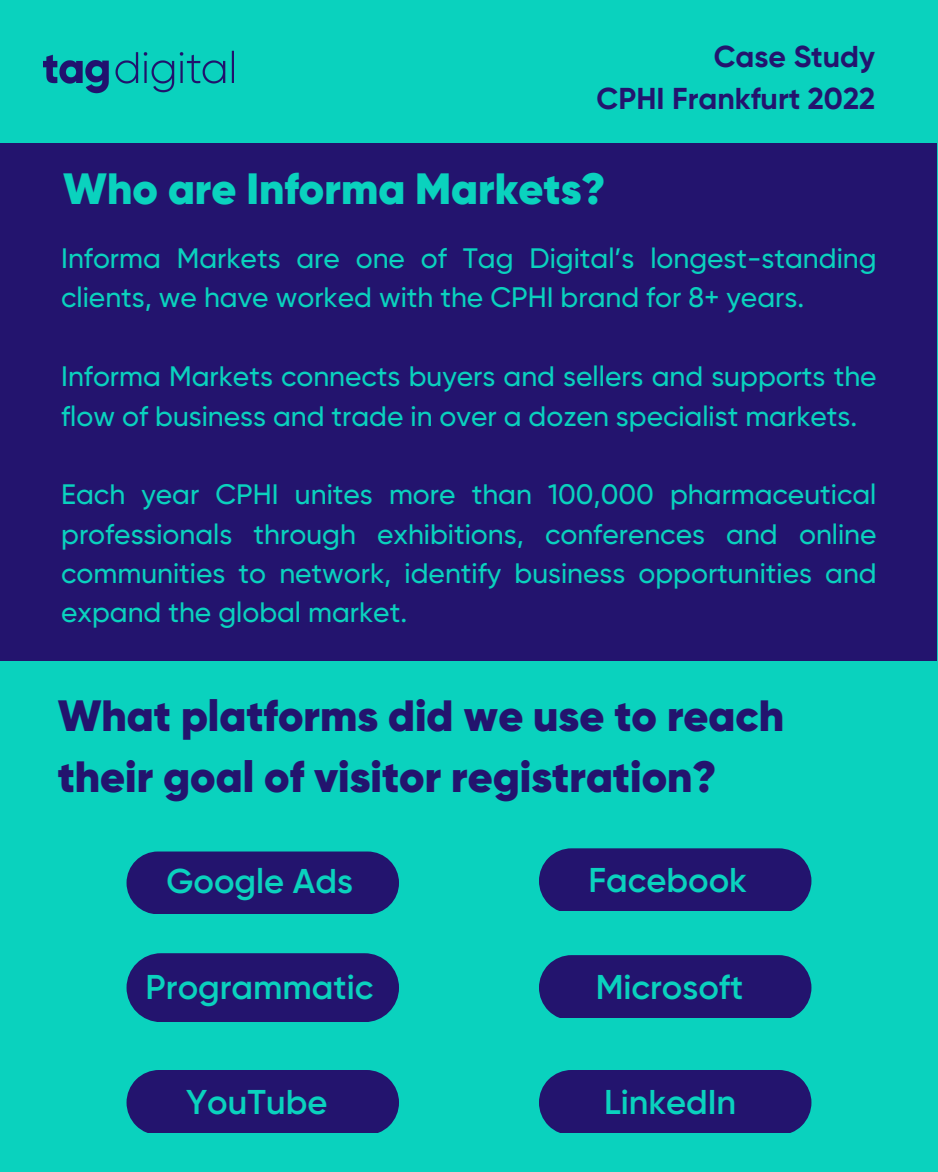
<style>
.page{position:relative;width:938px;height:1172px;background:#0ad2be}
.page>*{position:absolute;margin:0;border:0;box-sizing:border-box;transform-origin:0 0}
.t1{font:900 43.75px/60.9px "Gilroy";color:#23146e}
.t2{font:900 43.75px "Gilroy";color:#0ad2be}
.t3{font:600 34.38px "Gilroy";color:#0ad2be}
.t4{font:700 30.19px/42.2px "Gilroy";color:#23146e;text-align:right}
.t5{font:500 28.12px/39.4px "Gilroy";color:#0ad2be}
</style>
<div class="page">
<div style="left:0;top:143px;width:936px;height:517px;background:#23146e"></div>
<div style="left:126px;top:851px;width:273px;height:63px;background:#23146e;border-radius:31px"></div>
<div style="left:126px;top:953px;width:273px;height:69px;background:#23146e;border-radius:34px"></div>
<div style="left:126px;top:1070px;width:273px;height:62px;background:#23146e"></div>
<div style="left:539px;top:848px;width:272px;height:63px;background:#23146e"></div>
<div style="left:539px;top:955px;width:272px;height:62px;background:#23146e"></div>
<div style="left:539px;top:1070px;width:272px;height:62px;background:#23146e"></div>
<img style="left:43px;top:50px;width:191px;height:43px">
<p class="t4" style="left:596px;top:35px;width:280px">Case Study<br>CPHI Frankfurt 2022</p>
<h1 class="t2" style="left:63px;top:161px;width:543px">Who are Informa Markets?</h1>
<p class="t5" style="left:61px;top:239px;width:816px">Informa Markets are one of Tag Digital’s longest-standing clients, we have worked with the CPHI brand for 8+ years.</p>
<p class="t5" style="left:61px;top:357px;width:816px">Informa Markets connects buyers and sellers and supports the flow of business and trade in over a dozen specialist markets.</p>
<p class="t5" style="left:61px;top:475px;width:817px;text-align:justify">Each year CPHI unites more than 100,000 pharmaceutical professionals through exhibitions, conferences and online communities to network, identify business opportunities and expand the global market.</p>
<h1 class="t1" style="left:58px;top:685px;width:727px">What platforms did we use to reach their goal of visitor registration?</h1>
<p class="t3" style="left:166px;top:860px;width:188px">Google Ads</p>
<p class="t3" style="left:588px;top:859px;width:160px">Facebook</p>
<p class="t3" style="left:146px;top:967px;width:229px">Programmatic</p>
<p class="t3" style="left:595px;top:967px;width:149px">Microsoft</p>
<p class="t3" style="left:186px;top:1082px;width:143px">YouTube</p>
<p class="t3" style="left:604px;top:1082px;width:134px">LinkedIn</p>
</div>
